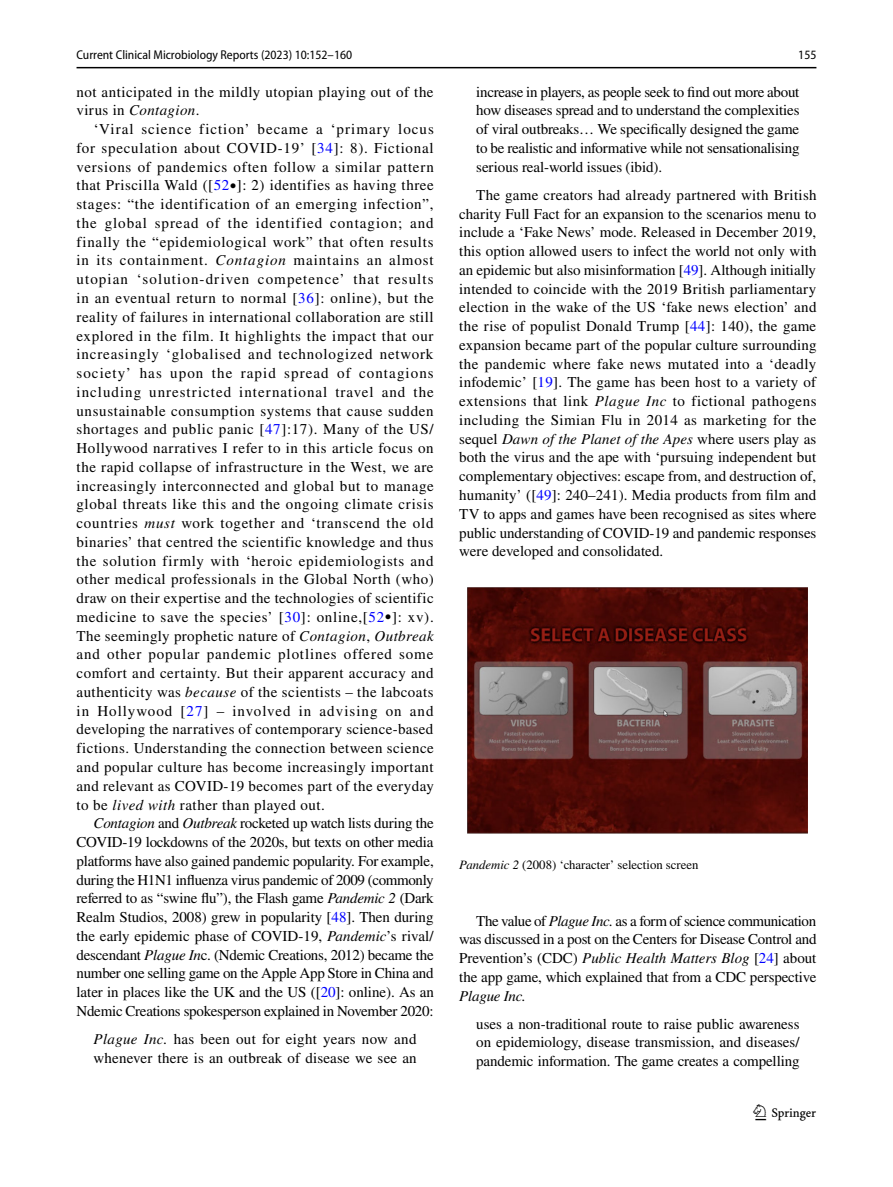
<style>
.page{position:relative;width:893px;height:1187px;background:#fff}
.page>*{position:absolute;margin:0;border:0;box-sizing:border-box;transform-origin:0 0}
.t1{font:22.5px "Springnew Regular 2";color:#000}
.t2{font:15px/18.8px "STIX";letter-spacing:-.005em;color:#000;text-align:justify}
.t3{font:15px/18.8px "STIX";letter-spacing:.03em;color:#000}
.t4{font:italic 15px "STIX";letter-spacing:-.015em;color:#000}
.t5{font:semi-condensed 12.75px "Myriad Pro";color:#000}
.t6{font:12.75px "STIX";color:#000}
.s1{font-style:italic}
.s2{color:#00f}
.s3{font-size:12.75px}
</style>
<div class="page">
<hr style="left:77px;top:67px;width:739px;height:1px;background:#000">
<img style="left:468px;top:588px;width:340px;height:245px">
<p class="t5" style="left:77px;top:48px;width:277px">Current Clinical Microbiology Reports (2023) 10:152–160</p>
<p class="t5" style="left:798px;top:48px;width:20px">155</p>
<p class="t3" style="left:77px;top:83px;width:359px">not anticipated in the mildly utopian playing out of the virus in <span class="s1">Contagion</span>.</p>
<p class="t2" style="left:77px;top:121px;width:359px;text-indent:17px">‘Viral science fiction’ became a ‘primary locus for speculation about COVID-19’ [<span class="s2">34</span>]: 8). Fictional versions of pandemics often follow a similar pattern that Priscilla Wald ([<span class="s2">52</span><span class="s3">•</span>]: 2) identifies as having three stages: “the identification of an emerging infection”, the global spread of the identified contagion; and finally the “epidemiological work” that often results in its containment. <span class="s1">Contagion</span> maintains an almost utopian ‘solution-driven competence’ that results in an eventual return to normal [<span class="s2">36</span>]: online), but the reality of failures in international collaboration are still explored in the film. It highlights the impact that our increasingly ‘globalised and technologized network society’ has upon the rapid spread of contagions including unrestricted international travel and the unsustainable consumption systems that cause sudden shortages and public panic [<span class="s2">47</span>]:17). Many of the US/ Hollywood narratives I refer to in this article focus on the rapid collapse of infrastructure in the West, we are increasingly interconnected and global but to manage global threats like this and the ongoing climate crisis countries <span class="s1">must</span> work together and ‘transcend the old binaries’ that centred the scientific knowledge and thus the solution firmly with ‘heroic epidemiologists and other medical professionals in the Global North (who) draw on their expertise and the technologies of scientific medicine to save the species’ [<span class="s2">30</span>]: online,[<span class="s2">52</span><span class="s3">•</span>]: xv).<br>The seemingly prophetic nature of <span class="s1">Contagion</span>, <span class="s1">Outbreak </span>and other popular pandemic plotlines offered some comfort and certainty. But their apparent accuracy and authenticity was <span class="s1">because</span> of the scientists – the labcoats in Hollywood [<span class="s2">27</span>] – involved in advising on and developing the narratives of contemporary science-based fictions. Understanding the connection between science and popular culture has become increasingly important and relevant as COVID-19 becomes part of the everyday to be <span class="s1">lived with</span> rather than played out.</p>
<p class="t2" style="left:77px;top:814px;width:359px;text-indent:17px"><span class="s1">Contagion</span> and <span class="s1">Outbreak</span> rocketed up watch lists during the COVID-19 lockdowns of the 2020s, but texts on other media platforms have also gained pandemic popularity. For example, during the H1N1 influenza virus pandemic of 2009 (commonly referred to as “swine flu”), the Flash game <span class="s1">Pandemic 2</span> (Dark Realm Studios, 2008) grew in popularity [<span class="s2">48</span>]. Then during the early epidemic phase of COVID-19, <span class="s1">Pandemic</span>’s rival/ descendant <span class="s1">Plague In</span>c. (Ndemic Creations, 2012) became the number one selling game on the Apple App Store in China and later in places like the UK and the US ([<span class="s2">20</span>]: online). As an Ndemic Creations spokesperson explained in November 2020:</p>
<p class="t2" style="left:94px;top:1030px;width:325px"><span class="s1">Plague Inc.</span> has been out for eight years now and whenever there is an outbreak of disease we see an</p>
<p class="t2" style="left:476px;top:83px;width:325px">increase in players, as people seek to find out more about how diseases spread and to understand the complexities of viral outbreaks… We specifically designed the game to be realistic and informative while not sensationalising serious real-world issues (ibid).</p>
<p class="t2" style="left:459px;top:186px;width:359px;text-indent:17px">The game creators had already partnered with British charity Full Fact for an expansion to the scenarios menu to include a ‘Fake News’ mode. Released in December 2019, this option allowed users to infect the world not only with an epidemic but also misinformation [<span class="s2">49</span>]. Although initially intended to coincide with the 2019 British parliamentary election in the wake of the US ‘fake news election’ and the rise of populist Donald Trump [<span class="s2">44</span>]: 140), the game expansion became part of the popular culture surrounding the pandemic where fake news mutated into a ‘deadly infodemic’ [<span class="s2">19</span>]. The game has been host to a variety of extensions that link <span class="s1">Plague Inc</span> to fictional pathogens including the Simian Flu in 2014 as marketing for the sequel <span class="s1">Dawn of the Planet of the Apes</span> where users play as both the virus and the ape with ‘pursuing independent but complementary objectives: escape from, and destruction of, humanity’ ([<span class="s2">49</span>]: 240–241). Media products from film and TV to apps and games have been recognised as sites where public understanding of COVID-19 and pandemic responses were developed and consolidated.</p>
<p class="t6" style="left:459px;top:856px;width:241px"><span class="s1">Pandemic 2</span> (2008) ‘character’ selection screen</p>
<p class="t2" style="left:459px;top:912px;width:359px;text-indent:17px">The value of <span class="s1">Plague Inc.</span> as a form of science communication was discussed in a post on the Centers for Disease Control and Prevention’s (CDC) <span class="s1">Public Health Matters Blog</span> [<span class="s2">24</span>] about the app game, which explained that from a CDC perspective</p>
<p class="t4" style="left:459px;top:985px;width:68px">Plague Inc.</p>
<p class="t2" style="left:476px;top:1015px;width:325px">uses a non-traditional route to raise public awareness on epidemiology, disease transmission, and diseases/ pandemic information. The game creates a compelling</p>
<h1 class="t1" style="left:755px;top:1104px;width:62px">1 3</h1>
</div>
